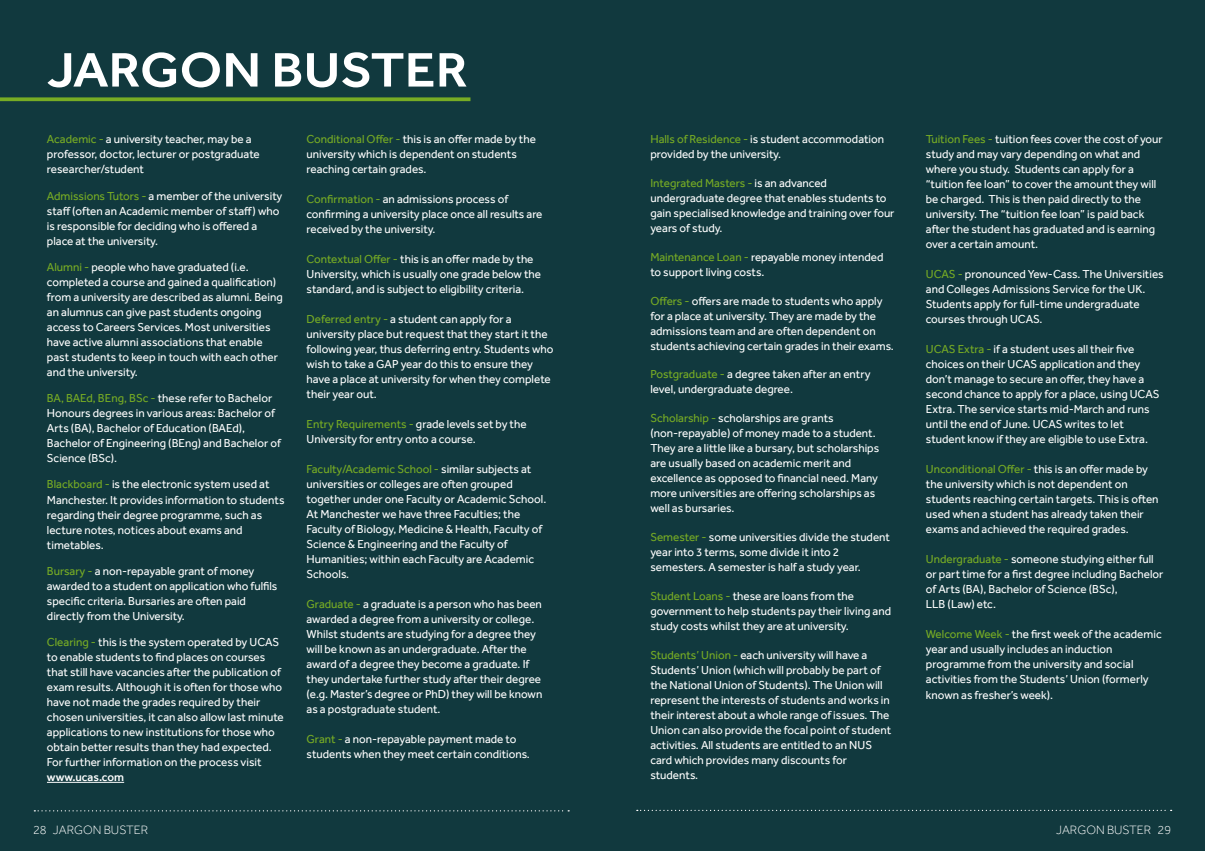
<style>
.page{position:relative;width:1205px;height:851px;background:#fff}
.page>*{position:absolute;margin:0;border:0;box-sizing:border-box;transform-origin:0 0}
.t1{font:500 50px "Effra";color:#fff;scale:1.09 1}
.t2{font:300 12.5px "Effra";color:#fff}
.t3{font:11.88px/15px "Effra";color:#fff}
.t4{font:500 11.88px "Effra";color:#fff}
.s1{color:#77ac24}
</style>
<div class="page">
<div style="left:0;top:0;width:1205px;height:850px;background:#11393e"></div>
<svg style="left:0;top:97px;width:470px;height:4px;background:#6ca026"></svg>
<hr style="left:47px;top:781px;width:77px;height:1px;background:#fff">
<svg style="left:34px;top:810px;width:535px;height:1px"></svg>
<svg style="left:637px;top:809px;width:534px;height:1px"></svg>
<h1 class="t1" style="left:47px;top:40px;width:388px">JARGON BUSTER</h1>
<p class="t3" style="left:47px;top:132px;width:214px"><span class="s1">Academic -</span> a university teacher, may be a professor, doctor, lecturer or postgraduate researcher/student</p>
<p class="t3" style="left:47px;top:188px;width:237px"><span class="s1">Admissions Tutors -</span> a member of the university staff (often an Academic member of staff) who is responsible for deciding who is offered a place at the university.</p>
<p class="t3" style="left:47px;top:259px;width:237px"><span class="s1">Alumni -</span> people who have graduated (i.e. completed a course and gained a qualification) from a university are described as alumni. Being an alumnus can give past students ongoing access to Careers Services. Most universities have active alumni associations that enable past students to keep in touch with each other and the university.</p>
<p class="t3" style="left:47px;top:390px;width:235px"><span class="s1">BA, BAEd, BEng, BSc -</span> these refer to Bachelor Honours degrees in various areas: Bachelor of Arts (BA), Bachelor of Education (BAEd), Bachelor of Engineering (BEng) and Bachelor of Science (BSc).</p>
<p class="t3" style="left:47px;top:477px;width:239px"><span class="s1">Blackboard -</span> is the electronic system used at Manchester. It provides information to students regarding their degree programme, such as lecture notes, notices about exams and timetables.</p>
<p class="t3" style="left:47px;top:563px;width:232px"><span class="s1">Bursary -</span> a non-repayable grant of money awarded to a student on application who fulfils specific criteria. Bursaries are often paid directly from the University.</p>
<p class="t3" style="left:47px;top:634px;width:238px"><span class="s1">Clearing -</span> this is the system operated by UCAS to enable students to find places on courses that still have vacancies after the publication of exam results. Although it is often for those who have not made the grades required by their chosen universities, it can also allow last minute applications to new institutions for those who obtain better results than they had expected.<br>For further information on the process visit</p>
<p class="t4" style="left:47px;top:770px;width:79px">www.ucas.com</p>
<p class="t3" style="left:306px;top:131px;width:231px"><span class="s1">Conditional Offer -</span> this is an offer made by the university which is dependent on students reaching certain grades.</p>
<p class="t3" style="left:306px;top:191px;width:237px"><span class="s1">Confirmation -</span> an admissions process of confirming a university place once all results are received by the university.</p>
<p class="t3" style="left:306px;top:251px;width:236px"><span class="s1">Contextual Offer -</span> this is an offer made by the<br>University, which is usually one grade below the standard, and is subject to eligibility criteria.</p>
<p class="t3" style="left:306px;top:311px;width:248px"><span class="s1">Deferred entry -</span> a student can apply for a university place but request that they start it the following year, thus deferring entry. Students who wish to take a GAP year do this to ensure they have a place at university for when they complete their year out.</p>
<p class="t3" style="left:306px;top:416px;width:222px"><span class="s1">Entry Requirements -</span> grade levels set by the<br>University for entry onto a course.</p>
<p class="t3" style="left:306px;top:461px;width:241px"><span class="s1">Faculty/Academic School -</span> similar subjects at universities or colleges are often grouped together under one Faculty or Academic School.<br>At Manchester we have three Faculties; the Faculty of Biology, Medicine &amp; Health, Faculty of Science &amp; Engineering and the Faculty of Humanities; within each Faculty are Academic Schools.</p>
<p class="t3" style="left:306px;top:596px;width:237px"><span class="s1">Graduate -</span> a graduate is a person who has been awarded a degree from a university or college.<br>Whilst students are studying for a degree they will be known as an undergraduate. After the award of a degree they become a graduate. If they undertake further study after their degree (e.g. Master’s degree or PhD) they will be known as a postgraduate student.</p>
<p class="t3" style="left:306px;top:731px;width:225px"><span class="s1">Grant -</span> a non-repayable payment made to students when they meet certain conditions.</p>
<p class="t3" style="left:650px;top:132px;width:235px"><span class="s1">Halls of Residence -</span> is student accommodation provided by the university.</p>
<p class="t3" style="left:650px;top:175px;width:246px"><span class="s1">Integrated Masters -</span> is an advanced undergraduate degree that enables students to gain specialised knowledge and training over four years of study.</p>
<p class="t3" style="left:650px;top:249px;width:234px"><span class="s1">Maintenance Loan -</span> repayable money intended to support living costs.</p>
<p class="t3" style="left:650px;top:293px;width:245px"><span class="s1">Offers -</span> offers are made to students who apply for a place at university. They are made by the admissions team and are often dependent on students achieving certain grades in their exams.</p>
<p class="t3" style="left:650px;top:367px;width:222px"><span class="s1">Postgraduate -</span> a degree taken after an entry level, undergraduate degree.</p>
<p class="t3" style="left:650px;top:410px;width:230px"><span class="s1">Scholarship -</span> scholarships are grants (non-repayable) of money made to a student.<br>They are a little like a bursary, but scholarships are usually based on academic merit and excellence as opposed to financial need. Many more universities are offering scholarships as well as bursaries.</p>
<p class="t3" style="left:650px;top:529px;width:241px"><span class="s1">Semester -</span> some universities divide the student year into 3 terms, some divide it into 2 semesters. A semester is half a study year.</p>
<p class="t3" style="left:650px;top:588px;width:242px"><span class="s1">Student Loans -</span> these are loans from the government to help students pay their living and study costs whilst they are at university.</p>
<p class="t3" style="left:650px;top:646px;width:242px"><span class="s1">Students’ Union -</span> each university will have a Students’ Union (which will probably be part of the National Union of Students). The Union will represent the interests of students and works in their interest about a whole range of issues. The Union can also provide the focal point of student activities. All students are entitled to an NUS card which provides many discounts for students.</p>
<p class="t3" style="left:926px;top:131px;width:238px"><span class="s1">Tuition Fees -</span> tuition fees cover the cost of your study and may vary depending on what and where you study. Students can apply for a “tuition fee loan” to cover the amount they will be charged. This is then paid directly to the university. The “tuition fee loan” is paid back after the student has graduated and is earning over a certain amount.</p>
<p class="t3" style="left:926px;top:266px;width:239px"><span class="s1">UCAS -</span> pronounced Yew-Cass. The Universities and Colleges Admissions Service for the UK.<br>Students apply for full-time undergraduate courses through UCAS.</p>
<p class="t3" style="left:926px;top:341px;width:235px"><span class="s1">UCAS Extra -</span> if a student uses all their five choices on their UCAS application and they don’t manage to secure an offer, they have a second chance to apply for a place, using UCAS Extra. The service starts mid-March and runs until the end of June. UCAS writes to let student know if they are eligible to use Extra.</p>
<p class="t3" style="left:926px;top:461px;width:234px"><span class="s1">Unconditional Offer -</span> this is an offer made by the university which is not dependent on students reaching certain targets. This is often used when a student has already taken their exams and achieved the required grades.</p>
<p class="t3" style="left:926px;top:551px;width:239px"><span class="s1">Undergraduate -</span> someone studying either full or part time for a first degree including Bachelor of Arts (BA), Bachelor of Science (BSc),<br>LLB (Law) etc.</p>
<p class="t3" style="left:926px;top:626px;width:237px"><span class="s1">Welcome Week -</span> the first week of the academic year and usually includes an induction programme from the university and social activities from the Students’ Union (formerly known as fresher’s week).</p>
<p class="t2" style="left:33px;top:822px;width:117px">28 JARGON BUSTER</p>
<p class="t2" style="left:1056px;top:822px;width:117px">JARGON BUSTER 29</p>
</div>
